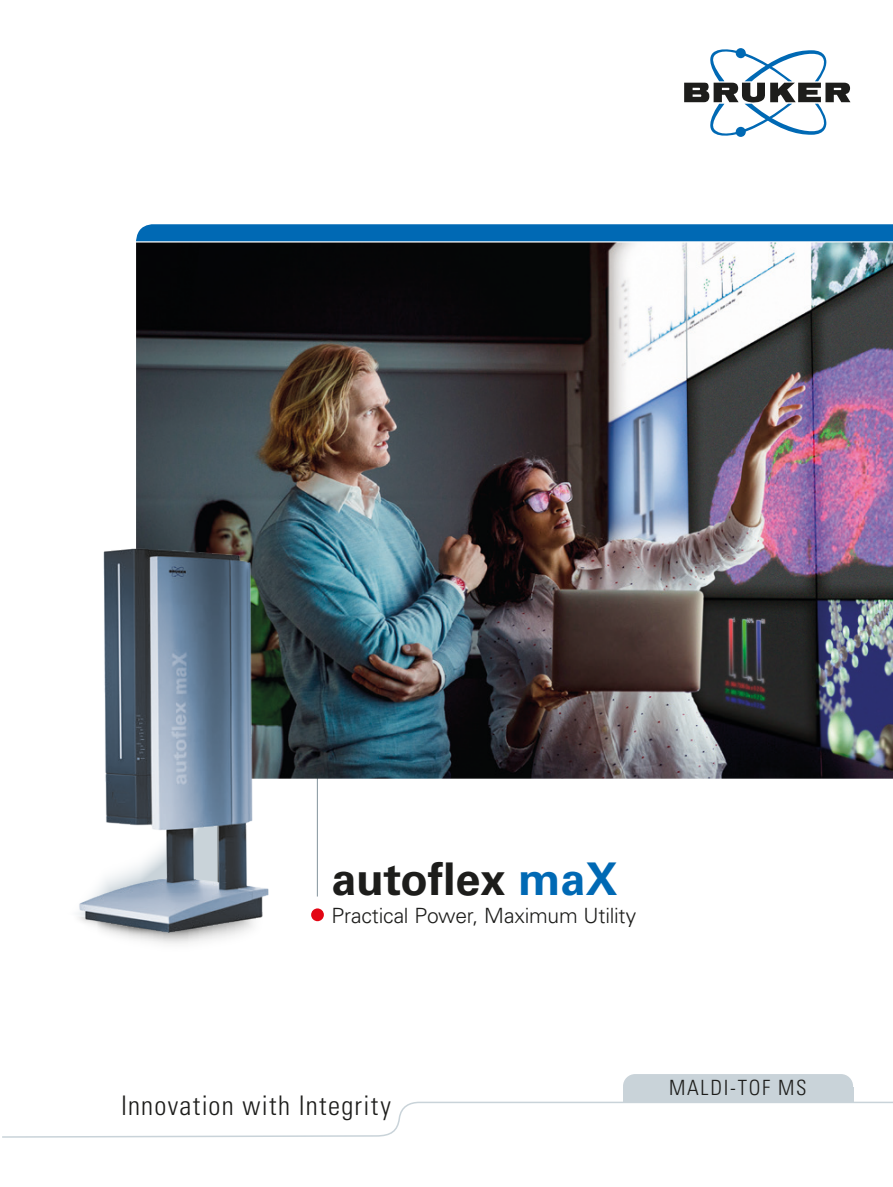
<style>
.page{position:relative;width:893px;height:1187px;background:#fff}
.page>*{position:absolute;margin:0;border:0;box-sizing:border-box;transform-origin:0 0}
.brochure_Headline{font:700 45px "Univers LT Std";color:#1d1d1b}
.brochure_title-claim{font:300 condensed 27px "Univers LT Std";letter-spacing:.05em;color:#1d1d1b}
.Subheadline{font:300 21px "Univers LT Std";letter-spacing:-.01em;color:#1d1d1b}
.brochure_title-techn{font:300 condensed 21px "Univers LT Std";letter-spacing:.08em;color:#1d1d1b}
.s1{color:#0069b4}
</style>
<div class="page">
<hr style="left:317px;top:721px;width:1px;height:175px;background:#83939c">
<img style="left:136px;top:242px;width:757px;height:536px">
<div style="left:311px;top:908px;width:13px;height:13px;background:#e30614;border-radius:50%"></div>
<div style="left:623px;top:1086px;width:230px;height:15px;background:#c9d3d9"></div>
<div style="left:623px;top:1073px;width:230px;height:25px;background:#c9d3d9;border-radius:12px"></div>
<svg style="left:2px;top:1100px;width:891px;height:38px"></svg>
<svg style="left:684px;top:48px;width:166px;height:89px"></svg>
<div style="left:72px;top:764px;width:178px;height:180px;background:#1d1d1b;opacity:.46"></div>
<svg style="left:72px;top:764px;width:4px;height:160px"></svg>
<img style="left:76px;top:540px;width:200px;height:397px">
<div style="left:136px;top:224px;width:757px;height:17px;background:#0069b4"></div>
<p class="brochure_Headline" style="left:331px;top:852px;width:288px">autoflex <span class="s1">maX</span></p>
<p class="Subheadline" style="left:331px;top:903px;width:306px">Practical Power, Maximum Utility</p>
<p class="brochure_title-claim" style="left:121px;top:1089px;width:271px">Innovation with Integrity</p>
<p class="brochure_title-techn" style="left:669px;top:1075px;width:139px">MALDI-TOF MS</p>
</div>
